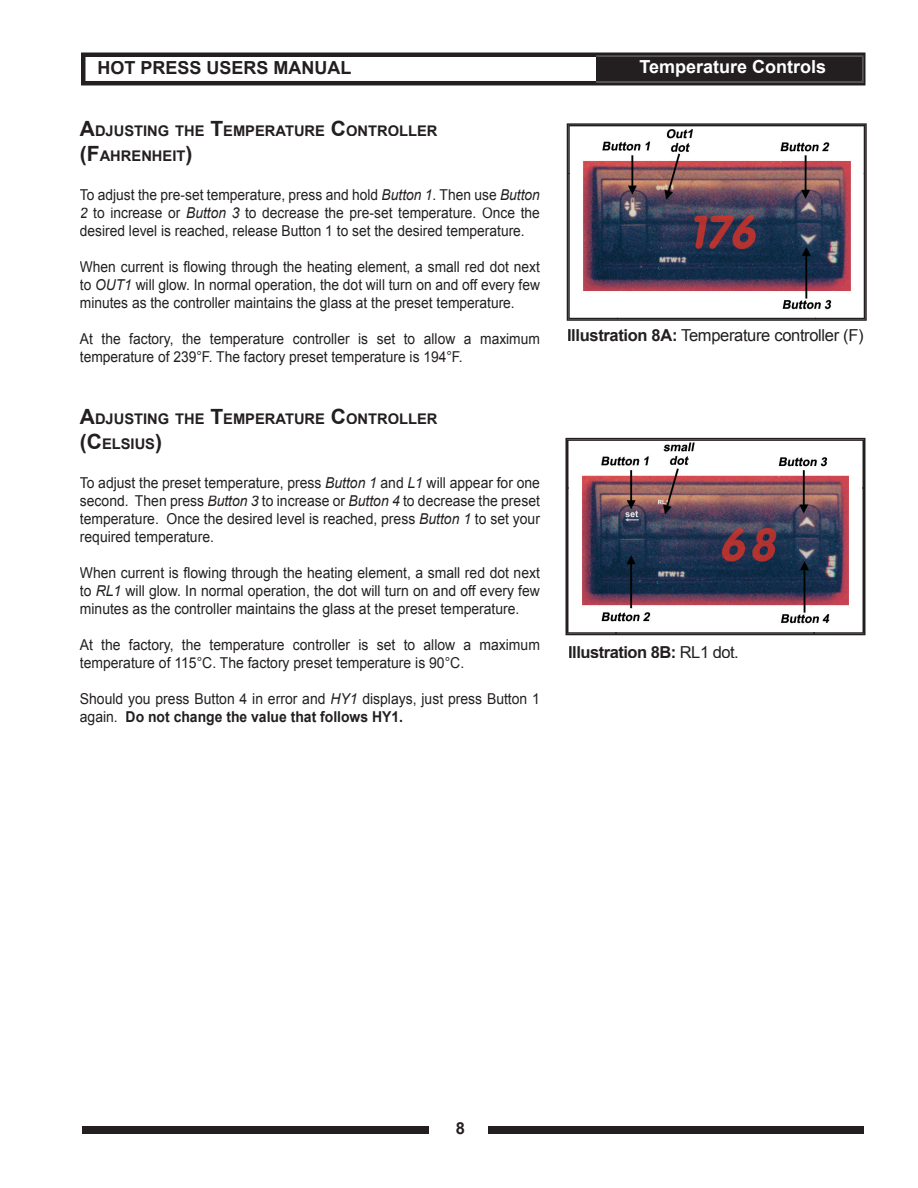
<style>
.page{position:relative;width:918px;height:1188px;background:#fff}
.page>*{position:absolute;margin:0;border:0;box-sizing:border-box;transform-origin:0 0}
.t1{font:700 18px "Arial";color:#231f20}
.t2{font:700 18px "Arial";color:#fff}
.t3{font:16.5px "Arial";letter-spacing:-.02em;color:#231f20}
.t4{font:700 16.5px "Arial";letter-spacing:-.03em;color:#231f20}
.t5{font:15px/18px "Arial";color:#231f20;text-align:justify;scale:.93 1}
.t6{font:15px/18px "Arial";color:#231f20;text-align:justify;scale:.92 1}
.t7{font:700 14.7px/25.2px "Arial";color:#231f20}
.s1{font-size:21px}
.s2{font-style:italic}
.s3{font-weight:700}
.s4{font-weight:400}
</style>
<div class="page">
<div style="left:82px;top:1126px;width:347px;height:8px;background:#231f20"></div>
<div style="left:489px;top:1126px;width:375px;height:8px;background:#231f20"></div>
<svg style="left:81px;top:53px;width:784px;height:32px"></svg>
<svg style="left:567px;top:123px;width:300px;height:198px;background:#494254"></svg>
<img style="left:568px;top:125px;width:297px;height:49px">
<img style="left:568px;top:173px;width:50px;height:146px">
<img style="left:815px;top:173px;width:50px;height:146px">
<img style="left:617px;top:270px;width:199px;height:49px">
<svg style="left:566px;top:438px;width:299px;height:197px;background:#464052"></svg>
<img style="left:567px;top:439px;width:297px;height:49px">
<img style="left:567px;top:488px;width:50px;height:146px">
<img style="left:814px;top:488px;width:50px;height:146px">
<img style="left:616px;top:585px;width:199px;height:49px">
<p class="t1" style="left:98px;top:56px;width:256px">HOT PRESS USERS MANUAL</p>
<p class="t7" style="left:80px;top:118px;width:359px"><span class="s1">A</span>DJUSTING THE <span class="s1">T</span>EMPERATURE <span class="s1">C</span>ONTROLLER <span class="s1">(F</span>AHRENHEIT<span class="s1">)</span></p>
<p class="t6" style="left:80px;top:186px;width:502px">To adjust the pre-set temperature, press and hold <span class="s2">Button 1</span>. Then use <span class="s2">Button 2</span> to increase or <span class="s2">Button 3</span> to decrease the pre-set temperature. Once the desired level is reached, release Button 1 to set the desired temperature.</p>
<p class="t6" style="left:80px;top:258px;width:502px">When current is flowing through the heating element, a small red dot next to <span class="s2">OUT1</span> will glow. In normal operation, the dot will turn on and off every few minutes as the controller maintains the glass at the preset temperature.</p>
<p class="t6" style="left:80px;top:330px;width:502px">At the factory, the temperature controller is set to allow a maximum temperature of 239°F. The factory preset temperature is 194°F.</p>
<p class="t7" style="left:80px;top:406px;width:359px"><span class="s1">A</span>DJUSTING THE <span class="s1">T</span>EMPERATURE <span class="s1">C</span>ONTROLLER <span class="s1">(C</span>ELSIUS<span class="s1">)</span></p>
<p class="t5" style="left:80px;top:474px;width:496px">To adjust the preset temperature, press <span class="s2">Button 1</span> and <span class="s2">L1</span> will appear for one second. Then press <span class="s2">Button 3</span> to increase or <span class="s2">Button 4</span> to decrease the preset temperature. Once the desired level is reached, press <span class="s2">Button 1</span> to set your required temperature.</p>
<p class="t5" style="left:80px;top:564px;width:496px">When current is flowing through the heating element, a small red dot next to <span class="s2">RL1</span> will glow. In normal operation, the dot will turn on and off every few minutes as the controller maintains the glass at the preset temperature.</p>
<p class="t5" style="left:80px;top:636px;width:496px">At the factory, the temperature controller is set to allow a maximum temperature of 115°C. The factory preset temperature is 90°C.</p>
<p class="t5" style="left:80px;top:690px;width:496px">Should you press Button 4 in error and <span class="s2">HY1</span> displays, just press Button 1 again. <span class="s3">Do not change the value that follows HY1.</span></p>
<p class="t2" style="left:639px;top:54px;width:188px">Temperature Controls</p>
<p class="t3" style="left:567px;top:324px;width:298px"><span class="s3">Illustration 8A:</span> Temperature controller (F)</p>
<p class="t4" style="left:568px;top:640px;width:172px">Illustration 8B: <span class="s4">RL1 dot.</span></p>
<p class="t4" style="left:456px;top:1117px;width:11px">8</p>
</div>
